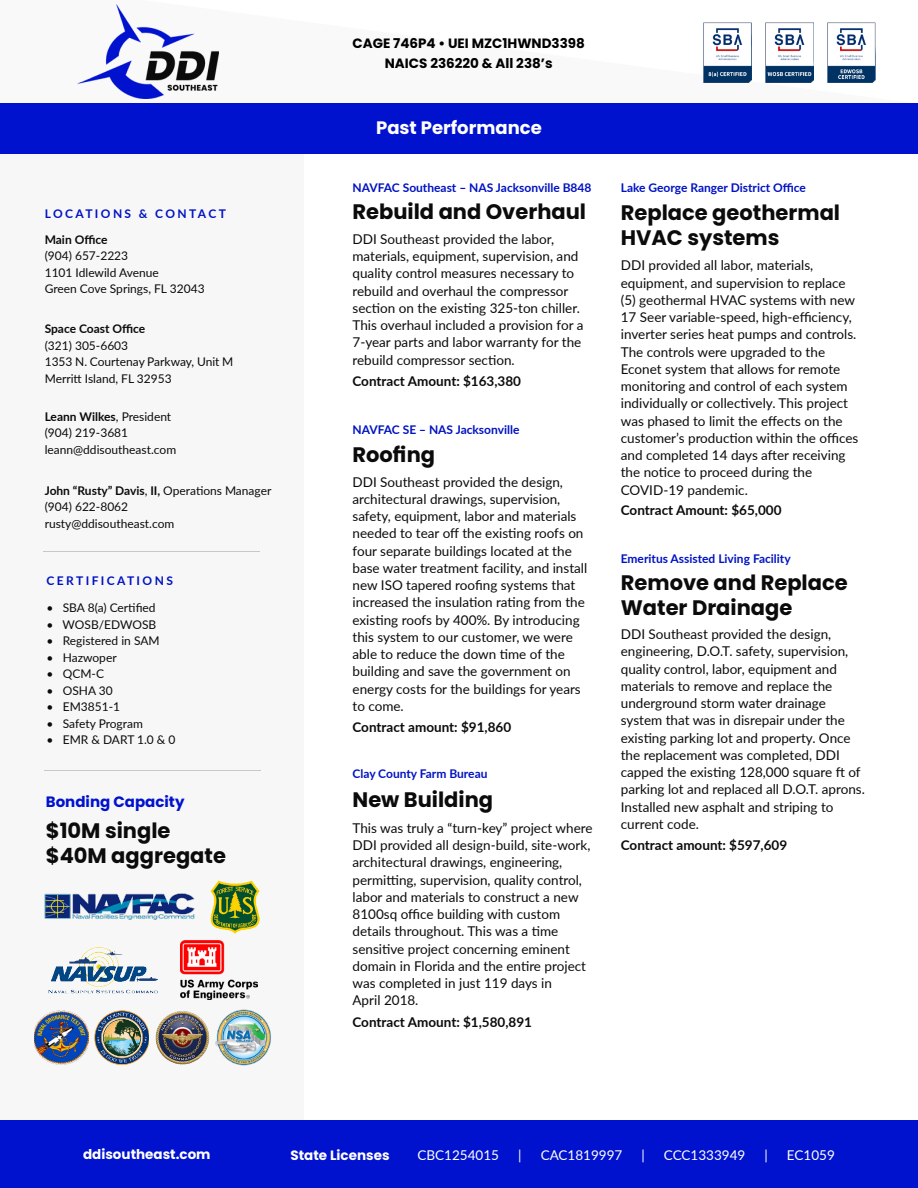
<style>
.page{position:relative;width:918px;height:1188px;background:#fff}
.page>*{position:absolute;margin:0;border:0;box-sizing:border-box;transform-origin:0 0}
.t1{font:700 21px/25.2px "Poppins";color:#0a0b0a}
.t2{font:700 18px "Poppins";color:#fff}
.t3{font:700 15px "Poppins";color:#0012ce}
.t4{font:13.5px/17.2px "Lato";color:#0a0b0a}
.t5{font:700 13.5px "Lato";color:#0a0b0a}
.t6{font:700 13.5px "Poppins";color:#000}
.t7{font:13.5px "Lato";color:#fff}
.t8{font:700 13.5px "Poppins";color:#fff}
.t9{font:12px "Lato";color:#0a0b0a}
.t10{font:700 12px "Lato";color:#0012c3}
.t11{font:700 12px "Lato";color:#0a0b0a}
.t12{font:700 12px "Lato";letter-spacing:.2em;color:#0012c3}
.s1{font-weight:400}
</style>
<div class="page">
<div style="left:0;top:154px;width:303px;height:966px;background:#f7f7f7"></div>
<img style="left:95px;top:1010px;width:53px;height:55px">
<img style="left:181px;top:940px;width:77px;height:59px">
<img style="left:211px;top:880px;width:49px;height:54px">
<img style="left:48px;top:947px;width:110px;height:47px">
<img style="left:44px;top:893px;width:151px;height:27px">
<img style="left:34px;top:1011px;width:54px;height:54px">
<img style="left:155px;top:1011px;width:55px;height:54px">
<img style="left:215px;top:1009px;width:56px;height:57px">
<hr style="left:44px;top:770px;width:216px;height:1px;background:#c8c9c7">
<hr style="left:44px;top:551px;width:216px;height:1px;background:#c8c9c7">
<svg style="left:0;top:4px;width:918px;height:100px"></svg>
<img style="left:703px;top:23px;width:48px;height:60px">
<img style="left:827px;top:23px;width:49px;height:60px">
<img style="left:766px;top:23px;width:47px;height:60px">
<div style="left:0;top:104px;width:918px;height:50px;background:#0012ce"></div>
<img style="left:78px;top:5px;width:140px;height:93px">
<div style="left:0;top:1120px;width:918px;height:68px;background:#0012ce"></div>
<p class="t6" style="left:353px;top:36px;width:234px">CAGE 746P4 • UEI MZC1HWND3398</p>
<p class="t6" style="left:385px;top:55px;width:169px">NAICS 236220 &amp; All 238’s</p>
<p class="t12" style="left:45px;top:205px;width:183px">LOCATIONS &amp; CONTACT</p>
<p class="t11" style="left:45px;top:231px;width:64px">Main Office</p>
<p class="t9" style="left:45px;top:247px;width:85px">(904) 657-2223</p>
<p class="t9" style="left:45px;top:264px;width:116px">1101 Idlewild Avenue</p>
<p class="t9" style="left:45px;top:280px;width:161px">Green Cove Springs, FL 32043</p>
<p class="t11" style="left:45px;top:320px;width:102px">Space Coast Office</p>
<p class="t9" style="left:45px;top:337px;width:85px">(321) 305-6603</p>
<p class="t9" style="left:45px;top:353px;width:190px">1353 N. Courtenay Parkway, Unit M</p>
<p class="t9" style="left:45px;top:370px;width:129px">Merritt Island, FL 32953</p>
<p class="t11" style="left:45px;top:408px;width:128px">Leann Wilkes<span class="s1">, President</span></p>
<p class="t9" style="left:45px;top:424px;width:85px">(904) 219-3681</p>
<p class="t9" style="left:45px;top:441px;width:133px">leann@ddisoutheast.com</p>
<p class="t11" style="left:45px;top:482px;width:228px">John “Rusty” Davis<span class="s1">,</span> II, <span class="s1">Operations Manager</span></p>
<p class="t9" style="left:45px;top:498px;width:85px">(904) 622-8062</p>
<p class="t9" style="left:45px;top:515px;width:131px">rusty@ddisoutheast.com</p>
<p class="t12" style="left:47px;top:571px;width:128px">CERTIFICATIONS</p>
<p class="t9" style="left:47px;top:599px;width:110px">• SBA 8(a) Certified</p>
<p class="t9" style="left:47px;top:616px;width:111px">• WOSB/EDWOSB</p>
<p class="t9" style="left:47px;top:632px;width:115px">• Registered in SAM</p>
<p class="t9" style="left:47px;top:649px;width:72px">• Hazwoper</p>
<p class="t9" style="left:47px;top:665px;width:59px">• QCM-C</p>
<p class="t9" style="left:47px;top:682px;width:68px">• OSHA 30</p>
<p class="t9" style="left:47px;top:698px;width:75px">• EM3851-1</p>
<p class="t9" style="left:47px;top:715px;width:98px">• Safety Program</p>
<p class="t9" style="left:47px;top:731px;width:130px">• EMR &amp; DART 1.0 &amp; 0</p>
<p class="t3" style="left:46px;top:793px;width:140px">Bonding Capacity</p>
<p class="t1" style="left:46px;top:818px;width:126px">$10M single</p>
<p class="t1" style="left:46px;top:843px;width:182px">$40M aggregate</p>
<p class="t2" style="left:376px;top:118px;width:167px">Past Performance</p>
<p class="t10" style="left:353px;top:179px;width:240px">NAVFAC Southeast – NAS Jacksonville B848</p>
<p class="t1" style="left:353px;top:200px;width:235px">Rebuild and Overhaul</p>
<p class="t10" style="left:621px;top:179px;width:187px">Lake George Ranger District Office</p>
<p class="t1" style="left:621px;top:200px;width:221px">Replace geothermal</p>
<p class="t4" style="left:353px;top:230px;width:203px">DDI Southeast provided the labor,</p>
<p class="t1" style="left:621px;top:225px;width:160px">HVAC systems</p>
<p class="t4" style="left:353px;top:247px;width:232px">materials, equipment, supervision, and quality control measures necessary to rebuild and overhaul the compressor section on the existing 325-ton chiller.<br>This overhaul included a provision for a 7-year parts and labor warranty for the rebuild compressor section.</p>
<p class="t4" style="left:621px;top:256px;width:239px">DDI provided all labor, materials, equipment, and supervision to replace (5) geothermal HVAC systems with new 17 Seer variable-speed, high-efficiency, inverter series heat pumps and controls.<br>The controls were upgraded to the Econet system that allows for remote monitoring and control of each system individually or collectively. This project was phased to limit the effects on the customer’s production within the offices and completed 14 days after receiving the notice to proceed during the COVID-19 pandemic.</p>
<p class="t5" style="left:353px;top:372px;width:170px">Contract Amount: $163,380</p>
<p class="t10" style="left:353px;top:421px;width:169px">NAVFAC SE – NAS Jacksonville</p>
<p class="t1" style="left:353px;top:442px;width:84px">Roofing</p>
<p class="t4" style="left:353px;top:473px;width:236px">DDI Southeast provided the design, architectural drawings, supervision, safety, equipment, labor and materials needed to tear off the existing roofs on four separate buildings located at the base water treatment facility, and install new ISO tapered roofing systems that increased the insulation rating from the existing roofs by 400%. By introducing this system to our customer, we were able to reduce the down time of the building and save the government on energy costs for the buildings for years to come.</p>
<p class="t5" style="left:621px;top:500px;width:162px">Contract Amount: $65,000</p>
<p class="t10" style="left:621px;top:549px;width:171px">Emeritus Assisted Living Facility</p>
<p class="t1" style="left:621px;top:570px;width:228px">Remove and Replace<br>Water Drainage</p>
<p class="t4" style="left:621px;top:625px;width:246px">DDI Southeast provided the design, engineering, D.O.T. safety, supervision, quality control, labor, equipment and materials to remove and replace the underground storm water drainage system that was in disrepair under the existing parking lot and property. Once the replacement was completed, DDI capped the existing 128,000 square ft of parking lot and replaced all D.O.T. aprons.<br>Installed new asphalt and striping to current code.</p>
<p class="t5" style="left:353px;top:717px;width:160px">Contract amount: $91,860</p>
<p class="t10" style="left:353px;top:765px;width:136px">Clay County Farm Bureau</p>
<p class="t1" style="left:353px;top:787px;width:142px">New Building</p>
<p class="t4" style="left:353px;top:819px;width:242px">This was truly a “turn-key” project where DDI provided all design-build, site-work, architectural drawings, engineering, permitting, supervision, quality control, labor and materials to construct a new 8100sq office building with custom details throughout. This was a time sensitive project concerning eminent domain in Florida and the entire project was completed in just 119 days in</p>
<p class="t4" style="left:353px;top:991px;width:67px">April 2018.</p>
<p class="t5" style="left:621px;top:836px;width:168px">Contract amount: $597,609</p>
<p class="t5" style="left:353px;top:1012px;width:181px">Contract Amount: $1,580,891</p>
<p class="t8" style="left:83px;top:1146px;width:129px">ddisoutheast.com</p>
<p class="t8" style="left:291px;top:1147px;width:100px">State Licenses</p>
<p class="t7" style="left:418px;top:1145px;width:83px">CBC1254015</p>
<p class="t7" style="left:518px;top:1145px;width:5px">|</p>
<p class="t7" style="left:541px;top:1145px;width:83px">CAC1819997</p>
<p class="t7" style="left:641px;top:1145px;width:5px">|</p>
<p class="t7" style="left:664px;top:1145px;width:83px">CCC1333949</p>
<p class="t7" style="left:764px;top:1145px;width:5px">|</p>
<p class="t7" style="left:787px;top:1145px;width:49px">EC1059</p>
</div>
